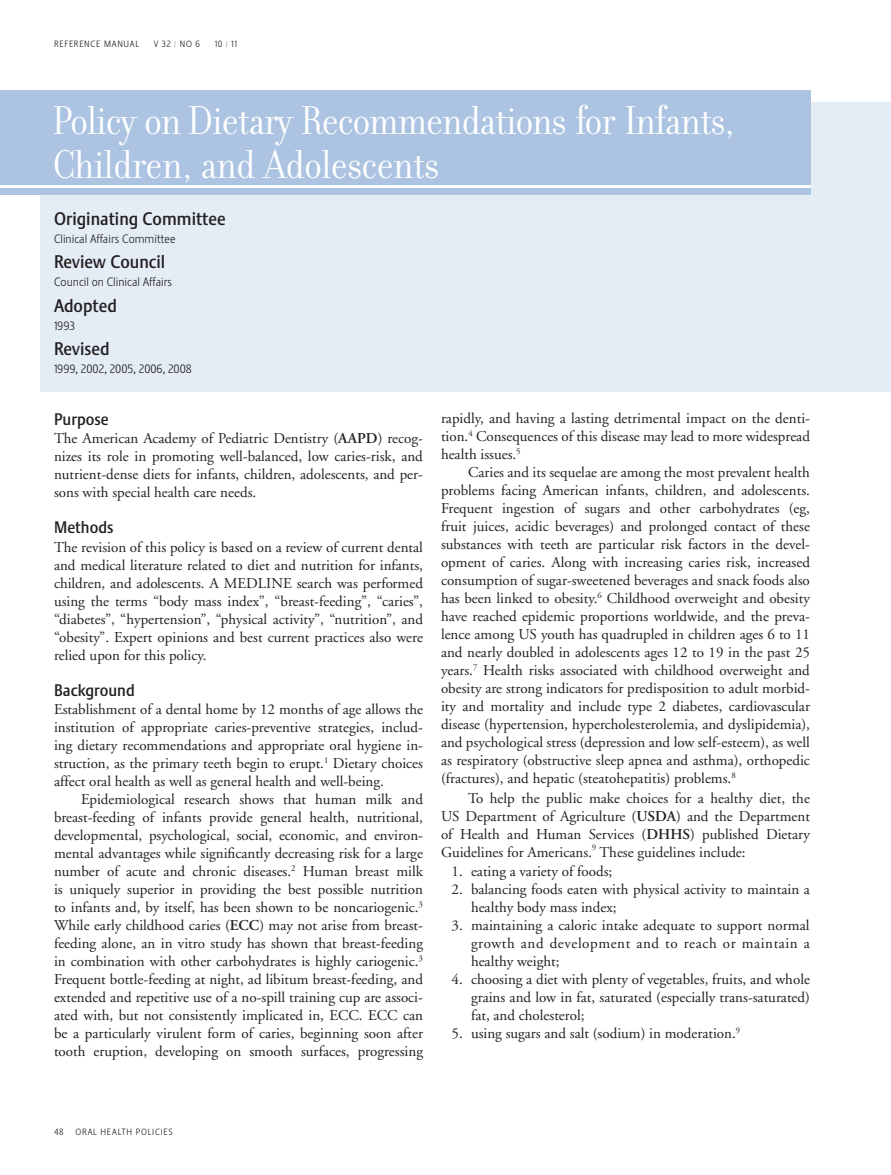
<style>
.page{position:relative;width:891px;height:1175px;background:#fff}
.page>*{position:absolute;margin:0;border:0;box-sizing:border-box;transform-origin:0 0}
.section_title{font:43.5px/44.2px "Filosofia Grand";letter-spacing:-.02em;color:#fff}
.headline{font:500 18px "Stalemate LF";color:#231f20}
.sub_head{font:500 16.5px "Stalemate LF";color:#231f20}
.body_copy{font:15px/18px "Adobe Garamond";color:#231f20;text-align:justify}
.Reference_Lists{font:15px/18px "Adobe Garamond";color:#231f20;text-align:justify}
.headline-2{font:300 12px "Stalemate LF";color:#231f20}
.author{font:300 12px "Stalemate LF";color:#231f20}
.t1{font:300 9px "Stalemate LF";letter-spacing:.08em;color:#231f20}
.s1{font-weight:600}
</style>
<div class="page">
<div style="left:40px;top:102px;width:851px;height:290px;background:#e4ecf6"></div>
<div style="left:0;top:90px;width:810px;height:104px;background:#acc4e1"></div>
<hr style="left:0;top:186px;width:811px;height:2px;background:#fff">
<p class="t1" style="left:54px;top:39px;width:87px">REFERENCE MANUAL</p>
<p class="t1" style="left:154px;top:39px;width:48px">V 32 <sup>/</sup> NO 6</p>
<p class="t1" style="left:215px;top:39px;width:24px">10 <sup>/</sup> 11</p>
<p class="section_title" style="left:53px;top:99px;width:683px">Policy on Dietary Recommendations for Infants,<br>Children, and Adolescents</p>
<p class="headline" style="left:54px;top:208px;width:173px">Originating Committee</p>
<p class="headline-2" style="left:54px;top:231px;width:123px">CLINICAL AFFAIRS COMMITTEE</p>
<p class="headline" style="left:54px;top:251px;width:113px">Review Council</p>
<p class="author" style="left:54px;top:275px;width:120px">COUNCIL ON CLINICAL AFFAIRS</p>
<p class="headline" style="left:54px;top:295px;width:64px">Adopted</p>
<p class="author" style="left:54px;top:318px;width:22px">1993</p>
<p class="headline" style="left:54px;top:338px;width:57px">Revised</p>
<p class="headline-2" style="left:54px;top:362px;width:139px">1999, 2002, 2005, 2006, 2008</p>
<p class="sub_head" style="left:54px;top:409px;width:56px">Purpose</p>
<p class="body_copy" style="left:54px;top:429px;width:371px">The American Academy of Pediatric Dentistry (<span class="s1">AAPD</span>) recog&shy;nizes its role in promoting well-balanced, low caries-risk, and nutrient-dense diets for infants, children, adolescents, and per&shy;sons with special health care needs.</p>
<p class="sub_head" style="left:54px;top:518px;width:61px">Methods</p>
<p class="body_copy" style="left:54px;top:538px;width:371px">The revision of this policy is based on a review of current dental and medical literature related to diet and nutrition for infants, children, and adolescents. A MEDLINE search was performed using the terms “body mass index”, “breast-feeding”, “caries”, “diabetes”, “hypertension”, “physical activity”, “nutrition”, and “obesity”. Expert opinions and best current practices also were relied upon for this policy.</p>
<p class="sub_head" style="left:54px;top:680px;width:82px">Background</p>
<p class="body_copy" style="left:54px;top:701px;width:371px">Establishment of a dental home by 12 months of age allows the institution of appropriate caries-preventive strategies, includ&shy;ing dietary recommendations and appropriate oral hygiene in&shy;struction, as the primary teeth begin to erupt.<sup>1</sup> Dietary choices affect oral health as well as general health and well-being.</p>
<p class="body_copy" style="left:54px;top:791px;width:371px;text-indent:27px">Epidemiological research shows that human milk and breast-feeding of infants provide general health, nutritional, developmental, psychological, social, economic, and environ&shy;mental advantages while significantly decreasing risk for a large number of acute and chronic diseases.<sup>2</sup> Human breast milk is uniquely superior in providing the best possible nutrition to infants and, by itself, has been shown to be noncariogenic.<sup>3<br></sup>While early childhood caries (<span class="s1">ECC</span>) may not arise from breast&shy;feeding alone, an in vitro study has shown that breast-feeding in combination with other carbohydrates is highly cariogenic.<sup>3<br></sup>Frequent bottle-feeding at night, ad libitum breast-feeding, and extended and repetitive use of a no-spill training cup are associ&shy;ated with, but not consistently implicated in, ECC. ECC can be a particularly virulent form of caries, beginning soon after tooth eruption, developing on smooth surfaces, progressing</p>
<p class="body_copy" style="left:441px;top:409px;width:371px">rapidly, and having a lasting detrimental impact on the denti&shy;tion.<sup>4</sup> Consequences of this disease may lead to more widespread health issues.<sup>5</sup></p>
<p class="body_copy" style="left:441px;top:463px;width:371px;text-indent:27px">Caries and its sequelae are among the most prevalent health problems facing American infants, children, and adolescents.<br>Frequent ingestion of sugars and other carbohydrates (eg, fruit juices, acidic beverages) and prolonged contact of these substances with teeth are particular risk factors in the devel&shy;opment of caries. Along with increasing caries risk, increased consumption of sugar-sweetened beverages and snack foods also has been linked to obesity.<sup>6</sup> Childhood overweight and obesity have reached epidemic proportions worldwide, and the preva&shy;lence among US youth has quadrupled in children ages 6 to 11 and nearly doubled in adolescents ages 12 to 19 in the past 25 years.<sup>7</sup> Health risks associated with childhood overweight and obesity are strong indicators for predisposition to adult morbid&shy;ity and mortality and include type 2 diabetes, cardiovascular disease (hypertension, hypercholesterolemia, and dyslipidemia), and psychological stress (depression and low self-esteem), as well as respiratory (obstructive sleep apnea and asthma), orthopedic (fractures), and hepatic (steatohepatitis) problems.<sup>8</sup></p>
<p class="body_copy" style="left:441px;top:789px;width:371px;text-indent:27px">To help the public make choices for a healthy diet, the US Department of Agriculture (<span class="s1">USDA</span>) and the Department of Health and Human Services (<span class="s1">DHHS</span>) published Dietary Guidelines for Americans.<sup>9</sup> These guidelines include:</p>
<p class="Reference_Lists" style="left:452px;top:862px;width:162px">1. eating a variety of foods;</p>
<p class="Reference_Lists" style="left:471px;top:880px;width:340px;text-indent:-20px">2. balancing foods eaten with physical activity to maintain a healthy body mass index;</p>
<p class="Reference_Lists" style="left:471px;top:916px;width:340px;text-indent:-20px">3. maintaining a caloric intake adequate to support normal growth and development and to reach or maintain a healthy weight;</p>
<p class="Reference_Lists" style="left:471px;top:970px;width:341px;text-indent:-20px">4. choosing a diet with plenty of vegetables, fruits, and whole grains and low in fat, saturated (especially trans-saturated) fat, and cholesterol;</p>
<p class="Reference_Lists" style="left:452px;top:1024px;width:290px">5. using sugars and salt (sodium) in moderation.<sup>9</sup></p>
<p class="t1" style="left:54px;top:1126px;width:11px">48</p>
<p class="t1" style="left:76px;top:1126px;width:99px">ORAL HEALTH POLICIES</p>
</div>
